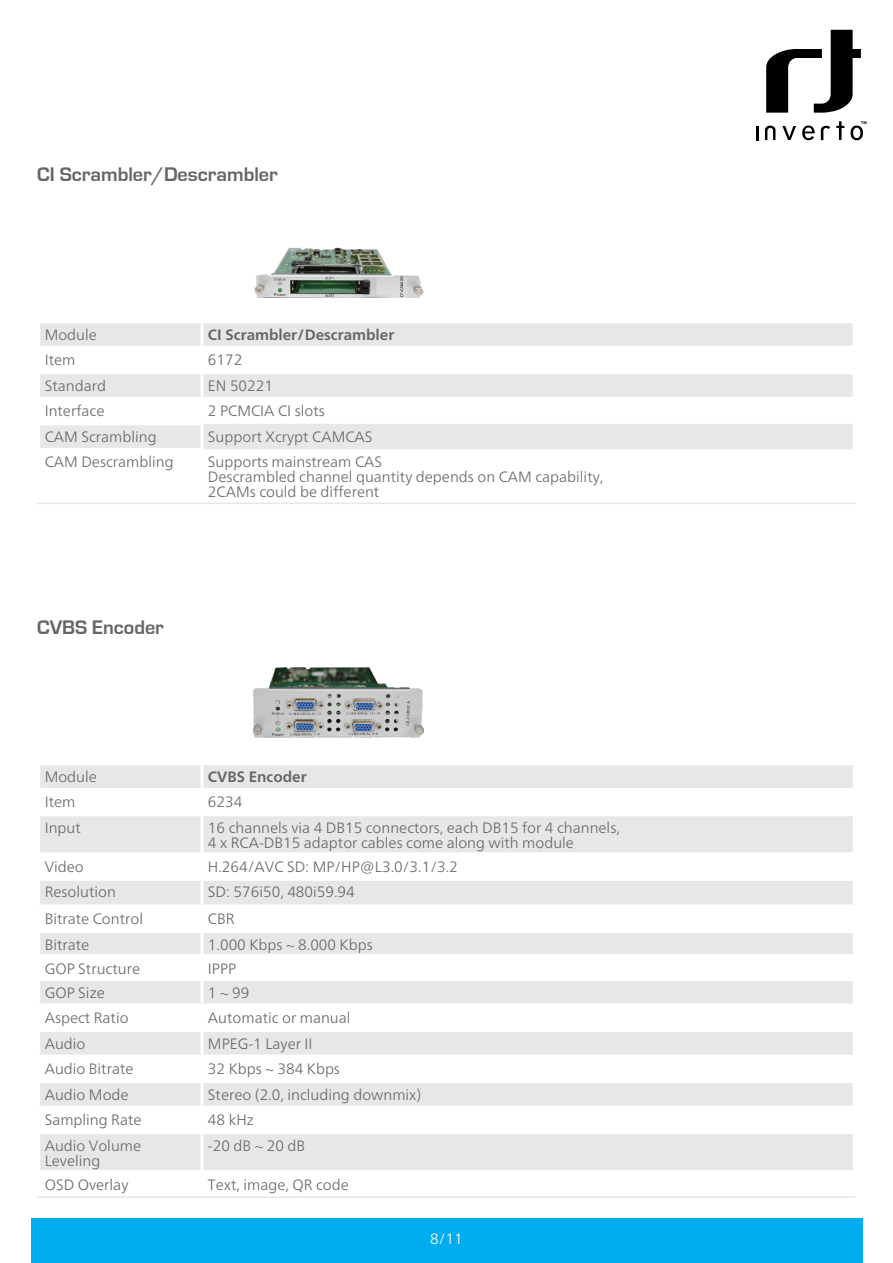
<style>
.page{position:relative;width:893px;height:1263px;background:#fff}
.page>*{position:absolute;margin:0;border:0;box-sizing:border-box;transform-origin:0 0}
.t1{font:700 20.25px "Eurostile T";color:#686464}
.t2{font:300 15px/15px "Frutiger Neue LT";color:#686565}
.t3{font:700 15px "Frutiger Neue LT";color:#686565}
.t4{font:300 15px "Frutiger Neue LT";color:#fff}
</style>
<div class="page">
<div style="left:31px;top:1218px;width:831px;height:45px;background:#00aeef"></div>
<svg style="left:766px;top:30px;width:95px;height:83px"></svg>
<svg style="left:836px;top:121px;width:8px;height:19px"></svg>
<svg style="left:756px;top:126px;width:2px;height:14px"></svg>
<svg style="left:782px;top:126px;width:14px;height:14px"></svg>
<svg style="left:802px;top:125px;width:13px;height:15px"></svg>
<svg style="left:850px;top:121px;width:16px;height:19px"></svg>
<svg style="left:821px;top:126px;width:9px;height:14px"></svg>
<svg style="left:765px;top:126px;width:10px;height:14px"></svg>
<svg style="left:40px;top:323px;width:813px;height:126px;fill:#e6e7e8"></svg>
<hr style="left:200px;top:323px;width:3px;height:23px;background:#fff">
<hr style="left:37px;top:346px;width:165px;height:3px;background:#fff">
<hr style="left:202px;top:346px;width:654px;height:3px;background:#fff">
<hr style="left:200px;top:349px;width:3px;height:22px;background:#fff">
<hr style="left:37px;top:371px;width:165px;height:3px;background:#fff">
<hr style="left:202px;top:371px;width:654px;height:3px;background:#fff">
<hr style="left:200px;top:374px;width:3px;height:23px;background:#fff">
<hr style="left:37px;top:397px;width:165px;height:3px;background:#fff">
<hr style="left:202px;top:397px;width:654px;height:3px;background:#fff">
<hr style="left:200px;top:400px;width:3px;height:22px;background:#fff">
<hr style="left:37px;top:422px;width:166px;height:3px;background:#fff">
<hr style="left:200px;top:425px;width:3px;height:23px;background:#fff">
<hr style="left:37px;top:448px;width:166px;height:3px;background:#fff">
<hr style="left:37px;top:503px;width:165px;height:1px;background:#e6e7e8">
<hr style="left:202px;top:503px;width:654px;height:1px;background:#e6e7e8">
<img style="left:254px;top:247px;width:169px;height:51px">
<img style="left:253px;top:668px;width:170px;height:69px">
<svg style="left:40px;top:765px;width:813px;height:405px;fill:#e6e7e8"></svg>
<hr style="left:200px;top:765px;width:3px;height:23px;background:#fff">
<hr style="left:37px;top:788px;width:165px;height:3px;background:#fff">
<hr style="left:202px;top:788px;width:654px;height:3px;background:#fff">
<hr style="left:200px;top:791px;width:3px;height:22px;background:#fff">
<hr style="left:37px;top:813px;width:165px;height:3px;background:#fff">
<hr style="left:202px;top:813px;width:654px;height:3px;background:#fff">
<hr style="left:200px;top:816px;width:3px;height:36px;background:#fff">
<hr style="left:37px;top:852px;width:165px;height:3px;background:#fff">
<hr style="left:202px;top:852px;width:654px;height:3px;background:#fff">
<hr style="left:200px;top:855px;width:3px;height:23px;background:#fff">
<hr style="left:37px;top:878px;width:165px;height:3px;background:#fff">
<hr style="left:202px;top:878px;width:654px;height:3px;background:#fff">
<hr style="left:200px;top:881px;width:3px;height:23px;background:#fff">
<hr style="left:37px;top:904px;width:165px;height:3px;background:#fff">
<hr style="left:202px;top:904px;width:654px;height:3px;background:#fff">
<hr style="left:200px;top:907px;width:3px;height:23px;background:#fff">
<hr style="left:37px;top:930px;width:165px;height:3px;background:#fff">
<hr style="left:202px;top:930px;width:654px;height:3px;background:#fff">
<hr style="left:200px;top:933px;width:3px;height:21px;background:#fff">
<hr style="left:37px;top:954px;width:165px;height:3px;background:#fff">
<hr style="left:202px;top:954px;width:654px;height:3px;background:#fff">
<hr style="left:200px;top:957px;width:3px;height:21px;background:#fff">
<hr style="left:37px;top:978px;width:165px;height:3px;background:#fff">
<hr style="left:202px;top:978px;width:654px;height:3px;background:#fff">
<hr style="left:200px;top:981px;width:3px;height:22px;background:#fff">
<hr style="left:37px;top:1003px;width:165px;height:3px;background:#fff">
<hr style="left:202px;top:1003px;width:654px;height:3px;background:#fff">
<hr style="left:200px;top:1006px;width:3px;height:23px;background:#fff">
<hr style="left:37px;top:1029px;width:165px;height:3px;background:#fff">
<hr style="left:202px;top:1029px;width:654px;height:3px;background:#fff">
<hr style="left:200px;top:1032px;width:3px;height:22px;background:#fff">
<hr style="left:37px;top:1054px;width:165px;height:3px;background:#fff">
<hr style="left:202px;top:1054px;width:654px;height:3px;background:#fff">
<hr style="left:200px;top:1057px;width:3px;height:23px;background:#fff">
<hr style="left:37px;top:1080px;width:165px;height:3px;background:#fff">
<hr style="left:202px;top:1080px;width:654px;height:3px;background:#fff">
<hr style="left:200px;top:1083px;width:3px;height:22px;background:#fff">
<hr style="left:37px;top:1105px;width:165px;height:3px;background:#fff">
<hr style="left:202px;top:1105px;width:654px;height:3px;background:#fff">
<hr style="left:200px;top:1108px;width:3px;height:23px;background:#fff">
<hr style="left:37px;top:1131px;width:165px;height:3px;background:#fff">
<hr style="left:202px;top:1131px;width:654px;height:3px;background:#fff">
<hr style="left:200px;top:1134px;width:3px;height:36px;background:#fff">
<hr style="left:37px;top:1196px;width:165px;height:2px;background:#e6e7e8">
<hr style="left:202px;top:1196px;width:654px;height:2px;background:#e6e7e8">
<h1 class="t1" style="left:37px;top:164px;width:242px">CI Scrambler/Descrambler</h1>
<p class="t2" style="left:45px;top:327px;width:54px">Module</p>
<p class="t3" style="left:208px;top:326px;width:188px">CI Scrambler/Descrambler</p>
<p class="t2" style="left:45px;top:352px;width:32px">Item</p>
<p class="t2" style="left:208px;top:352px;width:36px">6172</p>
<p class="t2" style="left:45px;top:378px;width:63px">Standard</p>
<p class="t2" style="left:208px;top:378px;width:67px">EN 50221</p>
<p class="t2" style="left:45px;top:403px;width:61px">Interface</p>
<p class="t2" style="left:208px;top:403px;width:118px">2 PCMCIA CI slots</p>
<p class="t2" style="left:45px;top:429px;width:113px">CAM Scrambling</p>
<p class="t2" style="left:208px;top:429px;width:166px">Support Xcrypt CAMCAS</p>
<p class="t2" style="left:45px;top:454px;width:130px">CAM Descrambling</p>
<p class="t2" style="left:208px;top:454px;width:176px">Supports mainstream CAS</p>
<p class="t2" style="left:208px;top:469px;width:397px">Descrambled channel quantity depends on CAM capability,<br>2CAMs could be different</p>
<h1 class="t1" style="left:37px;top:616px;width:128px">CVBS Encoder</h1>
<p class="t2" style="left:45px;top:769px;width:54px">Module</p>
<p class="t3" style="left:208px;top:768px;width:100px">CVBS Encoder</p>
<p class="t2" style="left:45px;top:794px;width:32px">Item</p>
<p class="t2" style="left:208px;top:794px;width:36px">6234</p>
<p class="t2" style="left:45px;top:820px;width:38px">Input</p>
<p class="t2" style="left:45px;top:859px;width:41px">Video</p>
<p class="t2" style="left:208px;top:820px;width:413px">16 channels via 4 DB15 connectors, each DB15 for 4 channels,</p>
<p class="t2" style="left:208px;top:830px;width:368px;line-height:24px">x4 RCA-DB15 adaptor cables come along with module<br>H.264/AVC SD: MP/HP@L3.0/3.1/3.2</p>
<p class="t2" style="left:45px;top:884px;width:73px">Resolution</p>
<p class="t2" style="left:208px;top:884px;width:148px">SD: 576i50, 480i59.94</p>
<p class="t2" style="left:45px;top:911px;width:100px">Bitrate Control</p>
<p class="t2" style="left:208px;top:911px;width:28px">CBR</p>
<p class="t2" style="left:45px;top:937px;width:46px">Bitrate</p>
<p class="t2" style="left:208px;top:937px;width:166px">1.000 Kbps ~ 8.000 Kbps</p>
<p class="t2" style="left:45px;top:961px;width:97px">GOP Structure</p>
<p class="t2" style="left:208px;top:961px;width:30px">IPPP</p>
<p class="t2" style="left:45px;top:985px;width:62px">GOP Size</p>
<p class="t2" style="left:208px;top:985px;width:43px">~1 99</p>
<p class="t2" style="left:45px;top:1010px;width:85px">Aspect Ratio</p>
<p class="t2" style="left:208px;top:1010px;width:144px">Automatic or manual</p>
<p class="t2" style="left:45px;top:1036px;width:42px">Audio</p>
<p class="t2" style="left:208px;top:1036px;width:106px">MPEG-1 Layer II</p>
<p class="t2" style="left:45px;top:1061px;width:90px">Audio Bitrate</p>
<p class="t2" style="left:208px;top:1061px;width:134px">32 Kbps ~ 384 Kbps</p>
<p class="t2" style="left:45px;top:1087px;width:85px">Audio Mode</p>
<p class="t2" style="left:208px;top:1087px;width:215px">Stereo (2.0, including downmix(</p>
<p class="t2" style="left:45px;top:1107px;width:98px;line-height:25.5px">Sampling Rate<br>Audio Volume</p>
<p class="t2" style="left:45px;top:1153px;width:57px">Leveling</p>
<p class="t2" style="left:45px;top:1177px;width:85px">OSD Overlay</p>
<p class="t2" style="left:208px;top:1112px;width:47px">48 kHz</p>
<p class="t2" style="left:208px;top:1138px;width:99px">-20 dB ~ 20 dB</p>
<p class="t2" style="left:208px;top:1177px;width:142px">Text, image, QR code</p>
<p class="t4" style="left:430px;top:1230px;width:34px">8/11</p>
</div>
